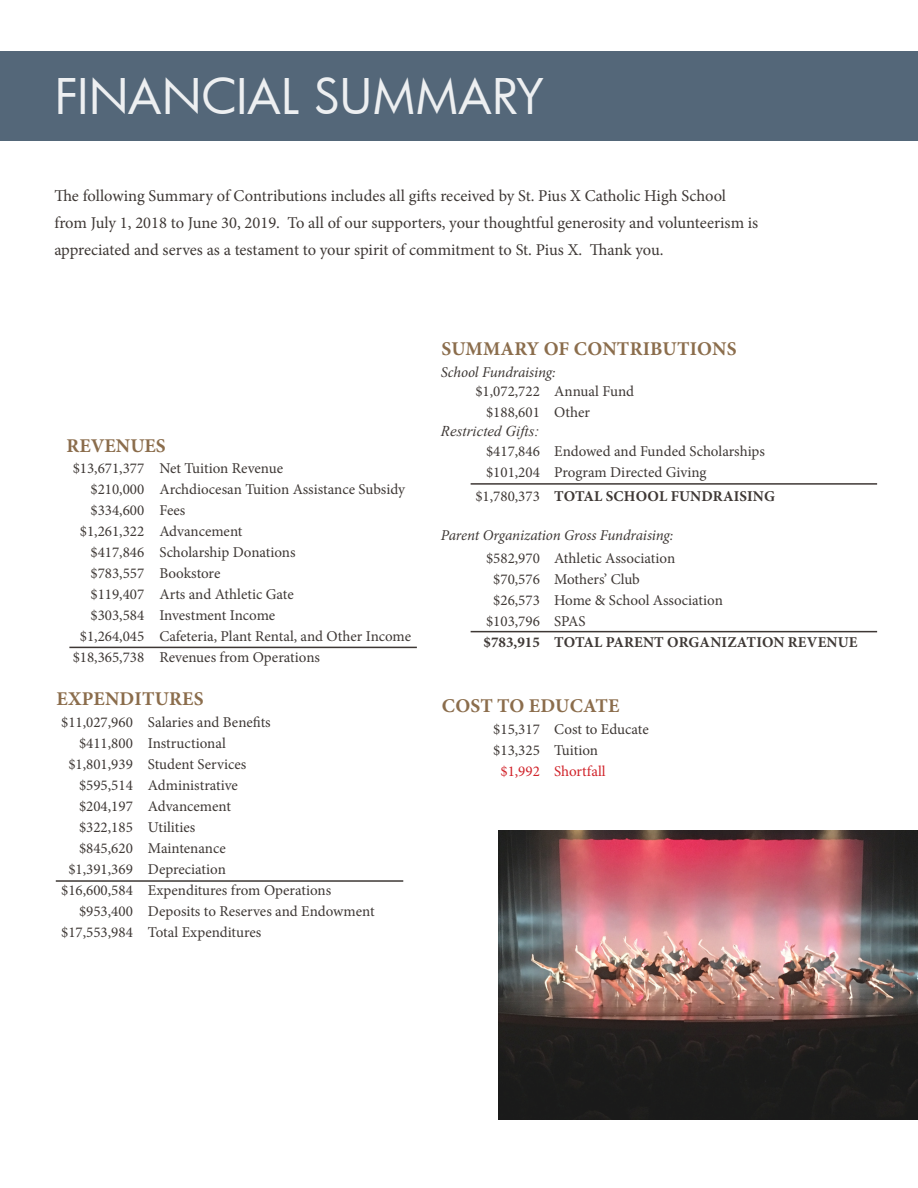
<style>
.page{position:relative;width:918px;height:1188px;background:#fff}
.page>*{position:absolute;margin:0;border:0;box-sizing:border-box;transform-origin:0 0}
.t1{font:48px "Futura";color:#fff}
.t2{font:700 19.5px "Minion Pro";letter-spacing:.01em;color:#8b6d4c}
.t3{font:16.5px/27px "Minion Pro";letter-spacing:-.005em;color:#3e3835}
.t4{font:15px "Minion Pro";color:#3e3835}
.t5{font:700 15px "Minion Pro";letter-spacing:.01em;color:#3e3835}
.t6{font:italic 15px "Minion Pro";letter-spacing:-.015em;color:#3e3835}
.t7{font:italic 15px "Times New Roman";color:#3e3835}
.t8{font:15px "Minion Pro";color:#d1232a}
</style>
<div class="page">
<hr style="left:69px;top:647px;width:348px;height:1px;background:#3e3835">
<hr style="left:56px;top:880px;width:347px;height:2px;background:#3e3835">
<hr style="left:471px;top:631px;width:406px;height:1px;background:#3e3835">
<hr style="left:471px;top:483px;width:406px;height:2px;background:#3e3835">
<div style="left:0;top:51px;width:918px;height:90px;background:#546779"></div>
<img style="left:498px;top:831px;width:420px;height:288px">
<h1 class="t1" style="left:54px;top:64px;width:491px">FINANCIAL SUMMARY</h1>
<p class="t3" style="left:54px;top:182px;width:706px">The following Summary of Contributions includes all gifts received by St. Pius X Catholic High School from July 1, 2018 to June 30, 2019. To all of our supporters, your thoughtful generosity and volunteerism is appreciated and serves as a testament to your spirit of commitment to St. Pius X. Thank you.</p>
<p class="t2" style="left:67px;top:432px;width:101px">REVENUES</p>
<p class="t4" style="left:73px;top:458px;width:73px">$13,671,377</p>
<p class="t4" style="left:91px;top:479px;width:55px">$210,000</p>
<p class="t4" style="left:91px;top:500px;width:55px">$334,600</p>
<p class="t4" style="left:80px;top:521px;width:66px">$1,261,322</p>
<p class="t4" style="left:91px;top:542px;width:55px">$417,846</p>
<p class="t4" style="left:91px;top:563px;width:55px">$783,557</p>
<p class="t4" style="left:91px;top:584px;width:55px">$119,407</p>
<p class="t4" style="left:91px;top:605px;width:55px">$303,584</p>
<p class="t4" style="left:80px;top:626px;width:66px">$1,264,045</p>
<p class="t4" style="left:73px;top:647px;width:73px">$18,365,738</p>
<p class="t4" style="left:159px;top:458px;width:125px">Net Tuition Revenue</p>
<p class="t4" style="left:159px;top:479px;width:247px">Archdiocesan Tuition Assistance Subsidy</p>
<p class="t4" style="left:159px;top:500px;width:27px">Fees</p>
<p class="t4" style="left:159px;top:521px;width:85px">Advancement</p>
<p class="t4" style="left:159px;top:542px;width:138px">Scholarship Donations</p>
<p class="t4" style="left:159px;top:563px;width:63px">Bookstore</p>
<p class="t4" style="left:159px;top:584px;width:136px">Arts and Athletic Gate</p>
<p class="t4" style="left:159px;top:605px;width:117px">Investment Income</p>
<p class="t4" style="left:159px;top:626px;width:253px">Cafeteria, Plant Rental, and Other Income</p>
<p class="t4" style="left:159px;top:647px;width:162px">Revenues from Operations</p>
<p class="t2" style="left:56px;top:685px;width:149px">EXPENDITURES</p>
<p class="t4" style="left:61px;top:713px;width:73px">$11,027,960</p>
<p class="t4" style="left:79px;top:734px;width:55px">$411,800</p>
<p class="t4" style="left:68px;top:755px;width:66px">$1,801,939</p>
<p class="t4" style="left:79px;top:776px;width:55px">$595,514</p>
<p class="t4" style="left:79px;top:797px;width:55px">$204,197</p>
<p class="t4" style="left:79px;top:818px;width:55px">$322,185</p>
<p class="t4" style="left:79px;top:839px;width:55px">$845,620</p>
<p class="t4" style="left:68px;top:860px;width:66px">$1,391,369</p>
<p class="t4" style="left:61px;top:881px;width:73px">$16,600,584</p>
<p class="t4" style="left:79px;top:902px;width:55px">$953,400</p>
<p class="t4" style="left:61px;top:923px;width:73px">$17,553,984</p>
<p class="t4" style="left:148px;top:713px;width:124px">Salaries and Benefits</p>
<p class="t4" style="left:148px;top:734px;width:79px">Instructional</p>
<p class="t4" style="left:148px;top:755px;width:100px">Student Services</p>
<p class="t4" style="left:148px;top:776px;width:92px">Administrative</p>
<p class="t4" style="left:148px;top:797px;width:85px">Advancement</p>
<p class="t4" style="left:148px;top:818px;width:49px">Utilities</p>
<p class="t4" style="left:148px;top:839px;width:79px">Maintenance</p>
<p class="t4" style="left:148px;top:860px;width:80px">Depreciation</p>
<p class="t4" style="left:148px;top:881px;width:185px">Expenditures from Operations</p>
<p class="t4" style="left:148px;top:902px;width:228px">Deposits to Reserves and Endowment</p>
<p class="t4" style="left:148px;top:923px;width:115px">Total Expenditures</p>
<p class="t2" style="left:442px;top:335px;width:297px">SUMMARY OF CONTRIBUTIONS</p>
<p class="t6" style="left:441px;top:362px;width:116px">School Fundraising:</p>
<p class="t4" style="left:554px;top:381px;width:81px">Annual Fund</p>
<p class="t4" style="left:554px;top:402px;width:37px">Other</p>
<p class="t4" style="left:475px;top:381px;width:66px">$1,072,722</p>
<p class="t4" style="left:486px;top:402px;width:55px">$188,601</p>
<p class="t7" style="left:441px;top:421px;width:100px">Restricted Gifts:</p>
<p class="t4" style="left:486px;top:441px;width:55px">$417,846</p>
<p class="t4" style="left:486px;top:462px;width:55px">$101,204</p>
<p class="t4" style="left:475px;top:486px;width:66px">$1,780,373</p>
<p class="t4" style="left:554px;top:441px;width:212px">Endowed and Funded Scholarships</p>
<p class="t4" style="left:554px;top:462px;width:154px">Program Directed Giving</p>
<p class="t5" style="left:554px;top:485px;width:222px">TOTAL SCHOOL FUNDRAISING</p>
<p class="t6" style="left:441px;top:525px;width:234px">Parent Organization Gross Fundraising:</p>
<p class="t4" style="left:554px;top:548px;width:123px">Athletic Association</p>
<p class="t4" style="left:554px;top:569px;width:87px">Mothers’ Club</p>
<p class="t4" style="left:554px;top:590px;width:170px">Home &amp; School Association</p>
<p class="t4" style="left:554px;top:611px;width:33px">SPAS</p>
<p class="t5" style="left:554px;top:632px;width:305px">TOTAL PARENT ORGANIZATION REVENUE</p>
<p class="t4" style="left:486px;top:548px;width:55px">$582,970</p>
<p class="t4" style="left:493px;top:569px;width:48px">$70,576</p>
<p class="t4" style="left:493px;top:590px;width:48px">$26,573</p>
<p class="t4" style="left:486px;top:611px;width:55px">$103,796</p>
<p class="t5" style="left:484px;top:632px;width:58px">$783,915</p>
<p class="t2" style="left:442px;top:692px;width:179px">COST TO EDUCATE</p>
<p class="t4" style="left:493px;top:719px;width:48px">$15,317</p>
<p class="t4" style="left:493px;top:740px;width:48px">$13,325</p>
<p class="t8" style="left:500px;top:761px;width:41px">$1,992</p>
<p class="t4" style="left:554px;top:719px;width:96px">Cost to Educate</p>
<p class="t4" style="left:554px;top:740px;width:45px">Tuition</p>
<p class="t8" style="left:554px;top:761px;width:53px">Shortfall</p>
</div>
